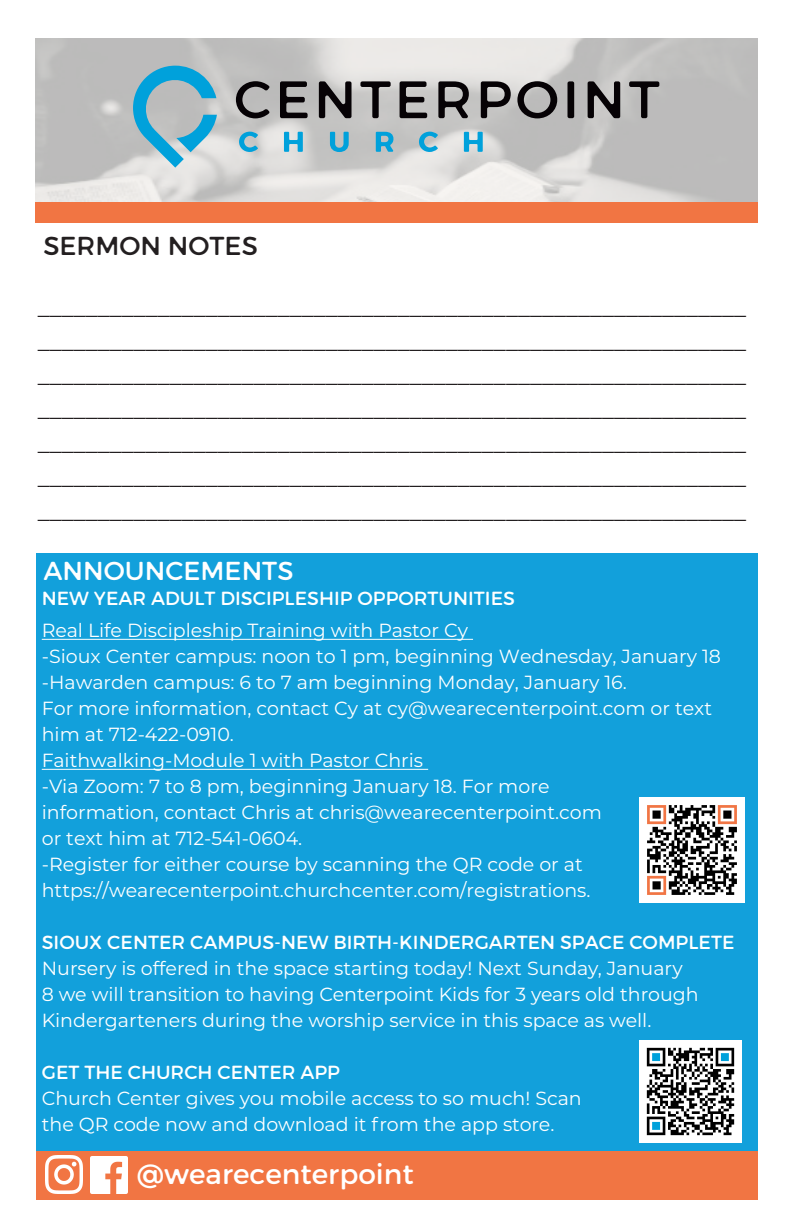
<style>
.page{position:relative;width:790px;height:1224px;background:#fff}
.page>*{position:absolute;margin:0;border:0;box-sizing:border-box;transform-origin:0 0}
.t1{font:28px "Trueno Round";color:#fff}
.t2{font:26px "Trueno Round";color:#fff}
.t3{font:26px "Trueno Round";color:#231f20}
.t4{font:24px/34px "Minion Pro";color:#231f20;text-align:justify}
.t5{font:19px/26px "Montserrat";color:#fff}
.t6{font:19px "Trueno Round";color:#fff}
.s1{font-family:"Trueno Round"}
</style>
<div class="page">
<div style="left:36px;top:553px;width:721px;height:603px;background:#12a0db"></div>
<hr style="left:42px;top:639px;width:431px;height:1px;background:#fff">
<hr style="left:42px;top:769px;width:386px;height:1px;background:#fff">
<img style="left:35px;top:39px;width:722px;height:163px">
<div style="left:35px;top:202px;width:722px;height:20px;background:#f17543"></div>
<svg style="left:133px;top:66px;width:84px;height:102px"></svg>
<svg style="left:236px;top:81px;width:34px;height:37px"></svg>
<svg style="left:280px;top:81px;width:27px;height:37px"></svg>
<svg style="left:319px;top:81px;width:32px;height:37px"></svg>
<svg style="left:360px;top:81px;width:30px;height:37px"></svg>
<svg style="left:399px;top:81px;width:28px;height:37px"></svg>
<svg style="left:438px;top:81px;width:31px;height:37px"></svg>
<svg style="left:481px;top:81px;width:29px;height:37px"></svg>
<svg style="left:517px;top:81px;width:40px;height:37px"></svg>
<div style="left:567px;top:81px;width:7px;height:37px;background:#060205;border-radius:2px"></div>
<svg style="left:587px;top:81px;width:33px;height:37px"></svg>
<svg style="left:629px;top:81px;width:30px;height:37px"></svg>
<svg style="left:239px;top:132px;width:19px;height:20px"></svg>
<svg style="left:284px;top:132px;width:19px;height:20px"></svg>
<svg style="left:330px;top:132px;width:19px;height:20px"></svg>
<svg style="left:376px;top:132px;width:17px;height:20px"></svg>
<svg style="left:419px;top:132px;width:19px;height:20px"></svg>
<svg style="left:464px;top:132px;width:19px;height:20px"></svg>
<div style="left:36px;top:1151px;width:721px;height:49px;background:#f17543"></div>
<img style="left:45px;top:1156px;width:38px;height:37px">
<img style="left:91px;top:1156px;width:37px;height:37px">
<img style="left:639px;top:797px;width:105px;height:106px">
<img style="left:639px;top:1040px;width:103px;height:103px">
<p class="t3" style="left:43px;top:230px;width:216px">SERMON NOTES</p>
<p class="t4" style="left:38px;top:290px;width:709px">___________________________________________________________ ___________________________________________________________ ___________________________________________________________ ___________________________________________________________ ___________________________________________________________ ___________________________________________________________ ___________________________________________________________</p>
<p class="t2" style="left:43px;top:555px;width:251px">ANNOUNCEMENTS</p>
<p class="t5" style="left:42px;top:582px;width:474px;line-height:32px"><span class="s1">NEW YEAR ADULT DISCIPLESHIP OPPORTUNITIES<br></span>Real Life Discipleship Training with Pastor Cy</p>
<p class="t5" style="left:42px;top:643px;width:680px">-Sioux Center campus: noon to 1 pm, beginning Wednesday, January 18</p>
<p class="t5" style="left:42px;top:669px;width:586px">-Hawarden campus: 6 to 7 am beginning Monday, January 16.</p>
<p class="t5" style="left:42px;top:695px;width:671px">For more information, contact Cy at cy@wearecenterpoint.com or text him at 712-422-0910.</p>
<p class="t5" style="left:42px;top:747px;width:383px">Faithwalking-Module 1 with Pastor Chris</p>
<p class="t5" style="left:42px;top:773px;width:509px">-Via Zoom: 7 to 8 pm, beginning January 18. For more</p>
<p class="t5" style="left:42px;top:799px;width:561px">information, contact Chris at chris@wearecenterpoint.com</p>
<p class="t5" style="left:42px;top:825px;width:542px">or text him at 712-541-0604.<br>-Register for either course by scanning the QR code or at</p>
<p class="t5" style="left:42px;top:877px;width:550px">https://wearecenterpoint.churchcenter.com/registrations.</p>
<p class="t6" style="left:42px;top:931px;width:694px">SIOUX CENTER CAMPUS-NEW BIRTH-KINDERGARTEN SPACE COMPLETE</p>
<p class="t5" style="left:42px;top:955px;width:658px">Nursery is offered in the space starting today! Next Sunday, January<br>8 we will transition to having Centerpoint Kids for 3 years old through<br>Kindergarteners during the worship service in this space as well.</p>
<p class="t6" style="left:42px;top:1061px;width:300px">GET THE CHURCH CENTER APP</p>
<p class="t5" style="left:42px;top:1085px;width:541px">Church Center gives you mobile access to so much! Scan</p>
<p class="t5" style="left:42px;top:1111px;width:514px">the QR code now and download it from the app store.</p>
<p class="t1" style="left:137px;top:1156px;width:278px">@wearecenterpoint</p>
</div>
